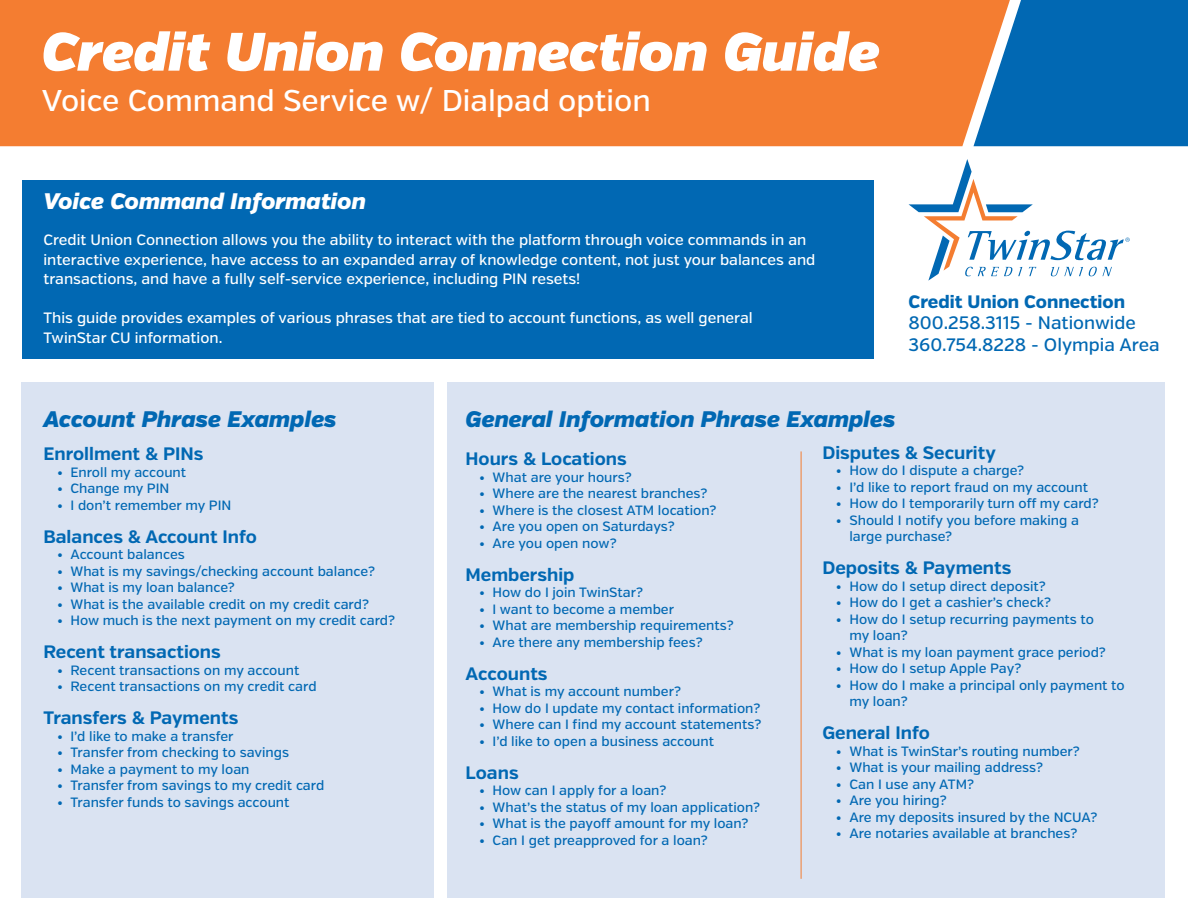
<style>
.page{position:relative;width:1188px;height:918px;background:#fff}
.page>*{position:absolute;margin:0;border:0;box-sizing:border-box;transform-origin:0 0}
.t1{font:italic 54px "Verb Ultra";color:#fff}
.t2{font:500 30px "Verb";color:#fff}
.t3{font:italic 900 22.5px "Verb";color:#0168b3}
.t4{font:italic 900 22.5px "Verb";color:#fff}
.t5{font:700 18px "Verb";color:#0168b3}
.t6{font:500 18px "Verb";color:#0168b3}
.t7{font:800 18px "Verb";color:#0168b3}
.t8{font:500 15px/19.5px "Verb";color:#fff}
.t9{font:500 13.5px/16.5px "Verb";color:#0168b3}
</style>
<div class="page">
<div style="left:447px;top:382px;width:718px;height:515px;background:#dae3f2"></div>
<div style="left:22px;top:382px;width:412px;height:515px;background:#dae3f2"></div>
<div style="left:22px;top:180px;width:852px;height:179px;background:#0168b3"></div>
<div style="left:1010px;top:0;width:178px;height:146px;background:#0168b3"></div>
<svg style="left:909px;top:159px;width:221px;height:122px"></svg>
<div style="left:0;top:0;width:1010px;height:146px;background:#f47d31"></div>
<hr style="left:801px;top:451px;width:1px;height:428px;background:#f47d31">
<p class="t1" style="left:42px;top:19px;width:839px">Credit Union Connection Guide</p>
<p class="t2" style="left:42px;top:82px;width:610px">Voice Command Service w/ Dialpad option</p>
<p class="t4" style="left:44px;top:187px;width:324px">Voice Command Information</p>
<p class="t8" style="left:44px;top:230px;width:773px">Credit Union Connection allows you the ability to interact with the platform through voice commands in an interactive experience, have access to an expanded array of knowledge content, not just your balances and transactions, and have a fully self-service experience, including PIN resets!</p>
<p class="t8" style="left:44px;top:308px;width:711px">This guide provides examples of various phrases that are tied to account functions, as well general<br>TwinStar CU information.</p>
<p class="t7" style="left:909px;top:291px;width:218px">Credit Union Connection</p>
<p class="t6" style="left:909px;top:312px;width:229px">800.258.3115 - Nationwide</p>
<p class="t6" style="left:909px;top:334px;width:253px">360.754.8228 - Olympia Area</p>
<p class="t3" style="left:44px;top:406px;width:295px">Account Phrase Examples</p>
<p class="t5" style="left:44px;top:443px;width:161px">Enrollment &amp; PINs</p>
<p class="t9" style="left:57px;top:464px;width:131px">• Enroll my account</p>
<p class="t9" style="left:57px;top:480px;width:114px">• Change my PIN</p>
<p class="t9" style="left:57px;top:497px;width:176px">• I don’t remember my PIN</p>
<p class="t5" style="left:44px;top:525px;width:215px">Balances &amp; Account Info</p>
<p class="t9" style="left:57px;top:546px;width:129px">• Account balances</p>
<p class="t9" style="left:57px;top:563px;width:319px">• What is my savings/checking account balance?</p>
<p class="t9" style="left:57px;top:579px;width:179px">• What is my loan balance?</p>
<p class="t9" style="left:57px;top:596px;width:314px">• What is the available credit on my credit card?</p>
<p class="t9" style="left:57px;top:612px;width:340px">• How much is the next payment on my credit card?</p>
<p class="t5" style="left:44px;top:641px;width:179px">Recent transactions</p>
<p class="t9" style="left:57px;top:662px;width:244px">• Recent transactions on my account</p>
<p class="t9" style="left:57px;top:678px;width:261px">• Recent transactions on my credit card</p>
<p class="t5" style="left:44px;top:707px;width:196px">Transfers &amp; Payments</p>
<p class="t9" style="left:57px;top:728px;width:178px">• I’d like to make a transfer</p>
<p class="t9" style="left:57px;top:744px;width:234px">• Transfer from checking to savings</p>
<p class="t9" style="left:57px;top:761px;width:194px">• Make a payment to my loan</p>
<p class="t9" style="left:57px;top:777px;width:269px">• Transfer from savings to my credit card</p>
<p class="t9" style="left:57px;top:794px;width:234px">• Transfer funds to savings account</p>
<p class="t3" style="left:466px;top:406px;width:431px">General Information Phrase Examples</p>
<p class="t5" style="left:466px;top:448px;width:163px">Hours &amp; Locations</p>
<p class="t9" style="left:479px;top:469px;width:154px">• What are your hours?</p>
<p class="t9" style="left:479px;top:486px;width:230px">• Where are the nearest branches?</p>
<p class="t9" style="left:479px;top:502px;width:239px">• Where is the closest ATM location?</p>
<p class="t9" style="left:479px;top:519px;width:197px">• Are you open on Saturdays?</p>
<p class="t9" style="left:479px;top:535px;width:139px">• Are you open now?</p>
<p class="t5" style="left:466px;top:564px;width:110px">Membership</p>
<p class="t9" style="left:479px;top:585px;width:165px">• How do I join TwinStar?</p>
<p class="t9" style="left:479px;top:601px;width:196px">• I want to become a member</p>
<p class="t9" style="left:479px;top:618px;width:256px">• What are membership requirements?</p>
<p class="t9" style="left:479px;top:634px;width:225px">• Are there any membership fees?</p>
<p class="t5" style="left:466px;top:663px;width:83px">Accounts</p>
<p class="t9" style="left:479px;top:684px;width:203px">• What is my account number?</p>
<p class="t9" style="left:479px;top:700px;width:283px">• How do I update my contact information?</p>
<p class="t9" style="left:479px;top:717px;width:284px">• Where can I find my account statements?</p>
<p class="t9" style="left:479px;top:733px;width:236px">• I’d like to open a business account</p>
<p class="t5" style="left:466px;top:762px;width:54px">Loans</p>
<p class="t9" style="left:479px;top:783px;width:189px">• How can I apply for a loan?</p>
<p class="t9" style="left:479px;top:799px;width:282px">• What’s the status of my loan application?</p>
<p class="t9" style="left:479px;top:816px;width:271px">• What is the payoff amount for my loan?</p>
<p class="t9" style="left:479px;top:832px;width:230px">• Can I get preapproved for a loan?</p>
<p class="t5" style="left:822px;top:441px;width:175px">Disputes &amp; Security</p>
<p class="t9" style="left:836px;top:462px;width:190px">• How do I dispute a charge?</p>
<p class="t9" style="left:836px;top:479px;width:254px">• I’d like to report fraud on my account</p>
<p class="t9" style="left:836px;top:495px;width:264px">• How do I temporarily turn off my card?</p>
<p class="t9" style="left:849px;top:512px;width:231px;text-indent:-14px">• Should I notify you before making a large purchase?</p>
<p class="t5" style="left:822px;top:557px;width:190px">Deposits &amp; Payments</p>
<p class="t9" style="left:836px;top:578px;width:211px">• How do I setup direct deposit?</p>
<p class="t9" style="left:836px;top:594px;width:217px">• How do I get a cashier’s check?</p>
<p class="t9" style="left:849px;top:611px;width:246px;text-indent:-14px">• How do I setup recurring payments to my loan?</p>
<p class="t9" style="left:836px;top:644px;width:271px">• What is my loan payment grace period?</p>
<p class="t9" style="left:836px;top:660px;width:187px">• How do I setup Apple Pay?</p>
<p class="t9" style="left:849px;top:677px;width:277px;text-indent:-14px">• How do I make a principal only payment to my loan?</p>
<p class="t5" style="left:822px;top:722px;width:109px">General Info</p>
<p class="t9" style="left:836px;top:743px;width:245px">• What is TwinStar’s routing number?</p>
<p class="t9" style="left:836px;top:759px;width:209px">• What is your mailing address?</p>
<p class="t9" style="left:836px;top:776px;width:140px">• Can I use any ATM?</p>
<p class="t9" style="left:836px;top:792px;width:112px">• Are you hiring?</p>
<p class="t9" style="left:836px;top:809px;width:263px">• Are my deposits insured by the NCUA?</p>
<p class="t9" style="left:836px;top:825px;width:243px">• Are notaries available at branches?</p>
</div>
